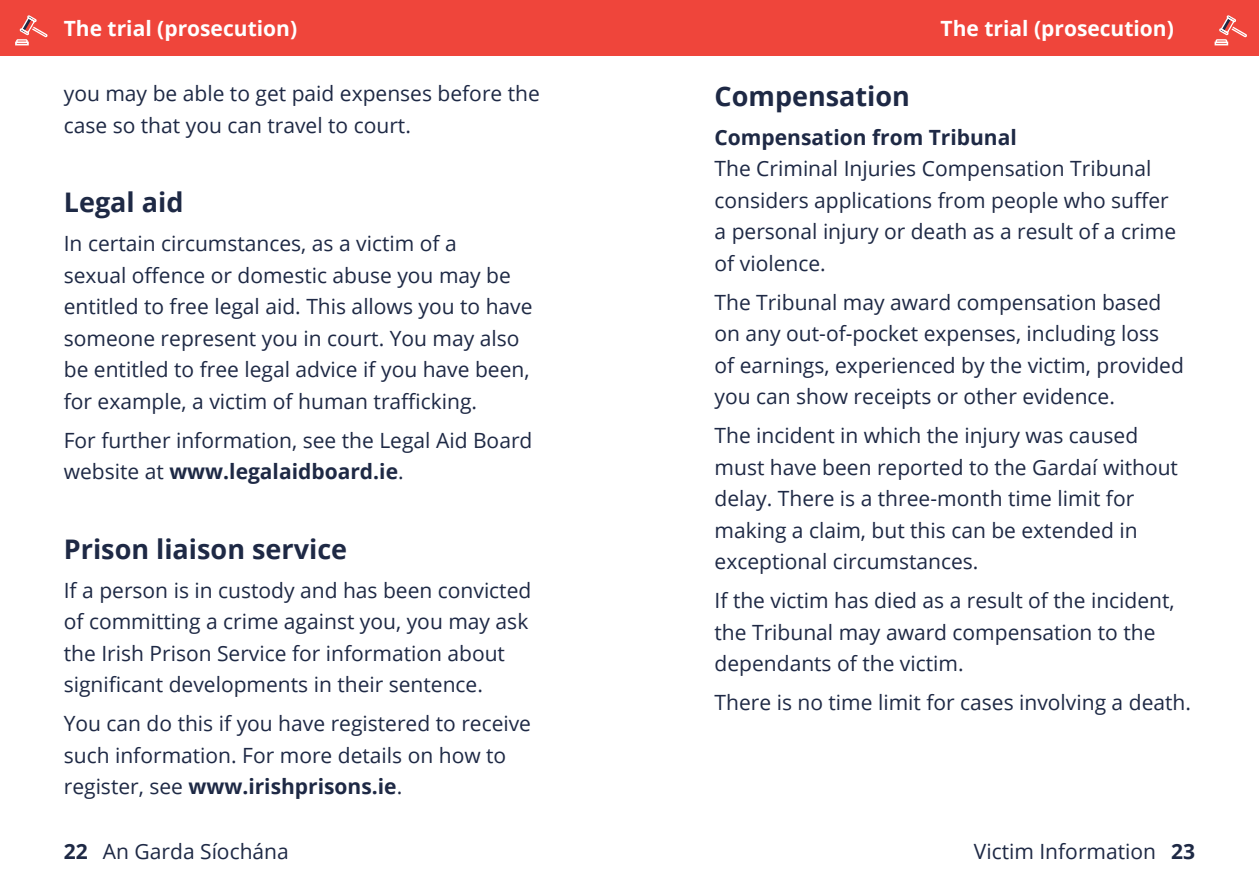
<style>
.page{position:relative;width:1259px;height:893px;background:#fff}
.page>*{position:absolute;margin:0;border:0;box-sizing:border-box;transform-origin:0 0}
.t1{font:700 27px "Open Sans";color:#1e2945}
.t2{font:21px/31.5px "Open Sans";color:#1e2945}
.t3{font:700 21px "Open Sans";color:#fff}
.t4{font:700 21px "Open Sans";color:#1e2945}
.s1{font-weight:700}
</style>
<div class="page">
<div style="left:629px;top:0;width:630px;height:55px;background:#ef453b"></div>
<div style="left:0;top:0;width:629px;height:55px;background:#ef453b"></div>
<div style="left:1214px;top:42px;width:14px;height:3px;border:2px solid #fff"></div>
<svg style="left:1215px;top:15px;width:32px;height:29px"></svg>
<div style="left:15px;top:42px;width:14px;height:3px;border:2px solid #fff"></div>
<svg style="left:15px;top:15px;width:33px;height:29px"></svg>
<p class="t3" style="left:64px;top:13px;width:235px">The trial (prosecution)</p>
<p class="t3" style="left:940px;top:13px;width:235px">The trial (prosecution)</p>
<p class="t2" style="left:64px;top:77px;width:477px">you may be able to get paid expenses before the case so that you can travel to court.</p>
<p class="t1" style="left:64px;top:183px;width:121px">Legal aid</p>
<p class="t2" style="left:64px;top:227px;width:470px">In certain circumstances, as a victim of a<br>sexual offence or domestic abuse you may be entitled to free legal aid. This allows you to have someone represent you in court. You may also be entitled to free legal advice if you have been, for example, a victim of human trafficking.</p>
<p class="t2" style="left:64px;top:424px;width:470px">For further information, see the Legal Aid Board website at <span class="s1">www.legalaidboard.ie</span>.</p>
<p class="t1" style="left:64px;top:530px;width:285px">Prison liaison service</p>
<p class="t2" style="left:64px;top:574px;width:469px">If a person is in custody and has been convicted of committing a crime against you, you may ask the Irish Prison Service for information about significant developments in their sentence.</p>
<p class="t2" style="left:64px;top:707px;width:469px">You can do this if you have registered to receive such information. For more details on how to register, see <span class="s1">www.irishprisons.ie</span>.</p>
<p class="t1" style="left:714px;top:77px;width:197px">Compensation</p>
<p class="t4" style="left:714px;top:122px;width:304px">Compensation from Tribunal</p>
<p class="t2" style="left:714px;top:152px;width:463px">The Criminal Injuries Compensation Tribunal considers applications from people who suffer a personal injury or death as a result of a crime of violence.</p>
<p class="t2" style="left:714px;top:286px;width:471px">The Tribunal may award compensation based on any out-of-pocket expenses, including loss of earnings, experienced by the victim, provided you can show receipts or other evidence.</p>
<p class="t2" style="left:714px;top:419px;width:465px">The incident in which the injury was caused must have been reported to the Gardaí without delay. There is a three-month time limit for making a claim, but this can be extended in exceptional circumstances.</p>
<p class="t2" style="left:714px;top:584px;width:462px">If the victim has died as a result of the incident, the Tribunal may award compensation to the dependants of the victim.</p>
<p class="t2" style="left:714px;top:686px;width:478px">There is no time limit for cases involving a death.</p>
<p class="t2" style="left:64px;top:835px;width:226px"><span class="s1">22</span> An Garda Síochána</p>
<p class="t2" style="left:974px;top:835px;width:223px">Victim Information <span class="s1">23</span></p>
</div>
